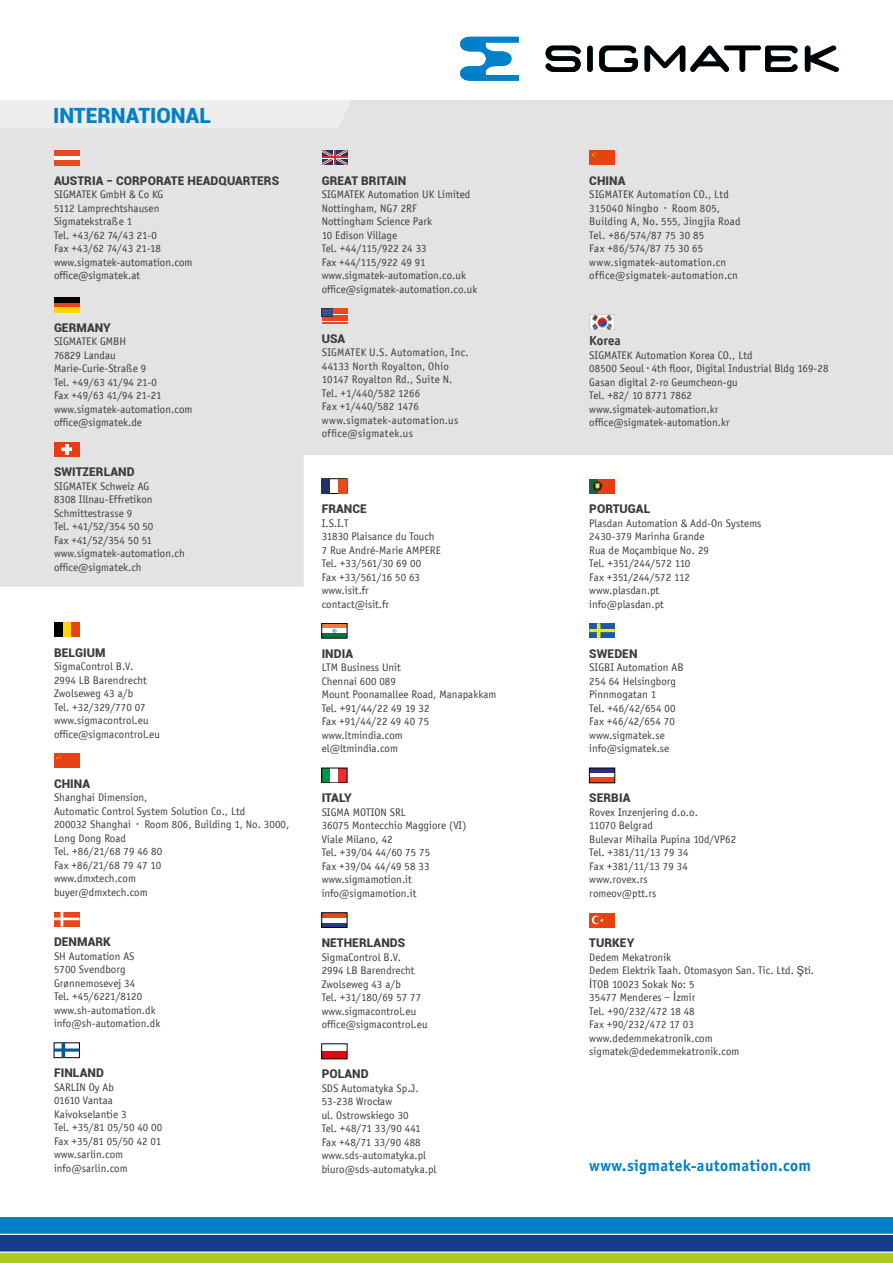
<style>
.page{position:relative;width:893px;height:1263px;background:#fff}
.page>*{position:absolute;margin:0;border:0;box-sizing:border-box;transform-origin:0 0}
.t1{font:900 21px "Roboto";color:#0080c9}
.t2{font:700 16.5px "Officina Sans EF";letter-spacing:.02em;color:#0080c9}
.t3{font:700 13.5px "Officina Sans EF";letter-spacing:.005em;color:#3c3c3b}
.t4{font:900 12px "Roboto";letter-spacing:.005em;color:#3c3c3b}
.t5{font:11.25px/13.5px "Officina Sans EF";letter-spacing:.005em;color:#3c3c3b}
.s1{font-family:"Arial"}
</style>
<div class="page">
<svg style="left:0;top:100px;width:893px;height:487px;fill:#e3e3e3"></svg>
<div style="left:0;top:100px;width:351px;height:28px;background:#ededed"></div>
<svg style="left:0;top:1217px;width:893px;height:46px;background:#3b7e90"></svg>
<svg style="left:546px;top:46px;width:35px;height:26px"></svg>
<div style="left:587px;top:46px;width:6px;height:26px;background:#000;border-radius:3px"></div>
<svg style="left:599px;top:46px;width:39px;height:26px"></svg>
<svg style="left:645px;top:46px;width:153px;height:26px"></svg>
<svg style="left:805px;top:45px;width:34px;height:27px"></svg>
<svg style="left:460px;top:37px;width:59px;height:44px"></svg>
<svg style="left:54px;top:154px;width:26px;height:10px"></svg>
<div style="left:54px;top:160px;width:25px;height:5px;background:#e84923"></div>
<div style="left:54px;top:150px;width:25px;height:5px;background:#e84923"></div>
<svg style="left:54px;top:302px;width:26px;height:5px"></svg>
<div style="left:54px;top:307px;width:26px;height:5px;background:#ffd408"></div>
<div style="left:54px;top:297px;width:26px;height:5px;background:#000"></div>
<div style="left:54px;top:442px;width:26px;height:15px;background:#e63e13"></div>
<hr style="left:65px;top:444px;width:4px;height:11px;background:#fff">
<svg style="left:61px;top:447px;width:11px;height:4px"></svg>
<div style="left:54px;top:622px;width:26px;height:15px;background:#ffd408"></div>
<div style="left:54px;top:622px;width:8px;height:15px;background:#000"></div>
<div style="left:71px;top:622px;width:9px;height:15px;background:#e74214"></div>
<div style="left:54px;top:753px;width:26px;height:15px;background:#e74214"></div>
<svg style="left:54px;top:912px;width:26px;height:14px"></svg>
<div style="left:54px;top:1043px;width:26px;height:15px;border:1px solid #010102"></div>
<svg style="left:54px;top:1043px;width:25px;height:15px"></svg>
<div style="left:322px;top:479px;width:25px;height:14px;background:#fff"></div>
<div style="left:322px;top:479px;width:25px;height:15px;border:1px solid #010102"></div>
<div style="left:322px;top:479px;width:8px;height:14px;background:#243267"></div>
<div style="left:339px;top:479px;width:8px;height:14px;background:#e84923"></div>
<div style="left:322px;top:623px;width:25px;height:5px;background:#ef7b3c"></div>
<div style="left:322px;top:633px;width:25px;height:5px;background:#00753e"></div>
<svg style="left:332px;top:629px;width:4px;height:4px"></svg>
<div style="left:322px;top:623px;width:25px;height:15px;border:1px solid #010102"></div>
<div style="left:322px;top:768px;width:8px;height:15px;background:#009646"></div>
<div style="left:339px;top:768px;width:8px;height:15px;background:#e72f38"></div>
<div style="left:322px;top:913px;width:25px;height:14px;background:#de4e1a"></div>
<div style="left:322px;top:917px;width:25px;height:5px;background:#fff"></div>
<div style="left:322px;top:922px;width:25px;height:5px;background:#1d3d87"></div>
<div style="left:322px;top:1051px;width:25px;height:8px;background:#e30613"></div>
<svg style="left:322px;top:150px;width:25px;height:15px"></svg>
<svg style="left:322px;top:308px;width:25px;height:15px"></svg>
<div style="left:589px;top:150px;width:26px;height:15px;background:#e74214"></div>
<svg style="left:591px;top:152px;width:5px;height:5px"></svg>
<img style="left:589px;top:314px;width:26px;height:15px">
<div style="left:589px;top:479px;width:26px;height:14px;background:#e63e13"></div>
<div style="left:589px;top:479px;width:8px;height:14px;background:#196539"></div>
<svg style="left:593px;top:481px;width:9px;height:10px"></svg>
<svg style="left:589px;top:623px;width:26px;height:15px"></svg>
<svg style="left:591px;top:777px;width:22px;height:1px"></svg>
<div style="left:589px;top:778px;width:26px;height:5px;background:#e84623"></div>
<div style="left:589px;top:768px;width:26px;height:5px;background:#2d2c80"></div>
<div style="left:589px;top:912px;width:26px;height:15px;background:#e74214"></div>
<svg style="left:592px;top:916px;width:12px;height:8px"></svg>
<h1 class="t1" style="left:53px;top:101px;width:159px">INTERNATIONAL</h1>
<p class="t4" style="left:54px;top:172px;width:227px">AUSTRIA − CORPORATE HEADQUARTERS</p>
<p class="t5" style="left:54px;top:188px;width:140px">SIGMATEK GmbH &amp; Co KG<br>5112 Lamprechtshausen<br>Sigmatekstraße 1<br>Tel. +43/62 74/43 21-0<br>Fax +43/62 74/43 21-18 www.sigmatek-automation.com office@sigmatek.at</p>
<p class="t4" style="left:54px;top:319px;width:58px">GERMANY</p>
<p class="t5" style="left:54px;top:335px;width:140px">SIGMATEK GMBH<br>76829 Landau<br>Marie-Curie-Straße 9<br>Tel. +49/63 41/94 21-0<br>Fax +49/63 41/94 21-21 www.sigmatek-automation.com office@sigmatek.de</p>
<p class="t4" style="left:54px;top:463px;width:82px">SWITZERLAND</p>
<p class="t5" style="left:54px;top:479px;width:132px">SIGMATEK Schweiz AG<br>8308 Illnau-Effretikon<br>Schmittestrasse 9<br>Tel. +41/52/354 50 50<br>Fax +41/52/354 50 51 www.sigmatek-automation.ch office@sigmatek.ch</p>
<p class="t4" style="left:54px;top:644px;width:53px">BELGIUM</p>
<p class="t5" style="left:54px;top:660px;width:107px">SigmaControl B.V.<br>2994 LB Barendrecht<br>Zwolseweg 43 a/b<br>Tel. +32/329/770 07 www.sigmacontrol.eu office@sigmacontrol.eu</p>
<p class="t4" style="left:54px;top:775px;width:38px">CHINA</p>
<p class="t5" style="left:54px;top:791px;width:237px">Shanghai Dimension,<br>Automatic Control System Solution Co., Ltd<br>200032 Shanghai · Room 806, Building 1, No. 3000,<br>Long Dong Road<br>Tel. +86/21/68 79 46 80<br>Fax +86/21/68 79 47 10<br>www.dmxtech.com<br>buyer@dmxtech.com</p>
<p class="t4" style="left:54px;top:933px;width:58px">DENMARK</p>
<p class="t5" style="left:54px;top:949px;width:108px">SH Automation AS<br>5700 Svendborg<br>Grønnemosevej 34<br>Tel. +45/6221/8120 www.sh-automation.dk info@sh-automation.dk</p>
<p class="t4" style="left:54px;top:1064px;width:51px">FINLAND</p>
<p class="t5" style="left:54px;top:1080px;width:110px">SARLIN Oy Ab<br>01610 Vantaa<br>Kaivokselantie 3<br>Tel. +35/81 05/50 40 00<br>Fax +35/81 05/50 42 01 www.sarlin.com info@sarlin.com</p>
<p class="t4" style="left:322px;top:172px;width:86px">GREAT BRITAIN</p>
<p class="t5" style="left:322px;top:188px;width:157px">SIGMATEK Automation UK Limited<br>Nottingham, NG7 2RF<br>Nottingham Science Park<br>10 Edison Village<br>Tel. +44/115/922 24 33<br>Fax +44/115/922 49 91 www.sigmatek-automation.co.uk office@sigmatek-automation.co.uk</p>
<p class="t4" style="left:322px;top:330px;width:25px">USA</p>
<p class="t5" style="left:322px;top:346px;width:149px">SIGMATEK U.S. Automation, Inc.<br>44133 North Royalton, Ohio<br>10147 Royalton Rd., Suite N.<br>Tel. +1/440/582 1266<br>Fax +1/440/582 1476 www.sigmatek-automation.us office@sigmatek.us</p>
<p class="t4" style="left:322px;top:500px;width:47px">FRANCE</p>
<p class="t5" style="left:322px;top:516px;width:121px">I.S.I.T<br>31830 Plaisance du Touch<br>7 Rue André-Marie AMPERE<br>Tel. +33/561/30 69 00<br>Fax +33/561/16 50 63 www.isit.fr<br>contact@isit.fr</p>
<p class="t4" style="left:322px;top:645px;width:33px">INDIA</p>
<p class="t5" style="left:322px;top:661px;width:176px">LTM Business Unit<br>Chennai 600 089<br>Mount Poonamallee Road, Manapakkam<br>Tel. +91/44/22 49 19 32<br>Fax +91/44/22 49 40 75 www.ltmindia.com<br>el@ltmindia.com</p>
<p class="t4" style="left:322px;top:789px;width:32px">ITALY</p>
<p class="t5" style="left:322px;top:805px;width:146px">SIGMA MOTION SRL<br>36075 Montecchio Maggiore (VI)<br>Viale Milano, 42<br>Tel. +39/04 44/60 75 75<br>Fax +39/04 44/49 58 33 www.sigmamotion.it info@sigmamotion.it</p>
<p class="t4" style="left:322px;top:934px;width:85px">NETHERLANDS</p>
<p class="t5" style="left:322px;top:950px;width:107px">SigmaControl B.V.<br>2994 LB Barendrecht<br>Zwolseweg 43 a/b<br>Tel. +31/180/69 57 77 www.sigmacontrol.eu office@sigmacontrol.eu</p>
<p class="t4" style="left:322px;top:1065px;width:49px">POLAND</p>
<p class="t5" style="left:322px;top:1081px;width:116px">SDS Automatyka Sp.J.<br>53-238 Wrocław<br>ul. Ostrowskiego 30<br>Tel. +48/71 33/90 441<br>Fax +48/71 33/90 488 www.sds-automatyka.pl biuro@sds-automatyka.pl</p>
<p class="t4" style="left:589px;top:172px;width:38px">CHINA</p>
<p class="t5" style="left:589px;top:188px;width:153px">SIGMATEK Automation CO., Ltd<br>315040 Ningbo · Room 805,<br>Building A, No. 555, Jingjia Road<br>Tel. +86/574/87 75 30 85<br>Fax +86/574/87 75 30 65 www.sigmatek-automation.cn office@sigmatek-automation.cn</p>
<p class="t3" style="left:589px;top:333px;width:33px">Korea</p>
<p class="t5" style="left:589px;top:348px;width:241px">SIGMATEK Automation Korea CO., Ltd<br>08500 Seoul · 4th floor, Digital Industrial Bldg 169-28<br>Gasan digital 2-ro Geumcheon-gu<br>Tel. +82/ 10 8771 7862<br>www.sigmatek-automation.kr office@sigmatek-automation.kr</p>
<p class="t4" style="left:589px;top:500px;width:63px">PORTUGAL</p>
<p class="t5" style="left:589px;top:516px;width:174px">Plasdan Automation &amp; Add-On Systems<br>2430-379 Marinha Grande<br>Rua de Moçambique No. 29<br>Tel. +351/244/572 110<br>Fax +351/244/572 112 www.plasdan.pt<br>info@plasdan.pt</p>
<p class="t4" style="left:589px;top:645px;width:50px">SWEDEN</p>
<p class="t5" style="left:589px;top:661px;width:96px">SIGBI Automation AB<br>254 64 Helsingborg<br>Pinnmogatan 1<br>Tel. +46/42/654 00<br>Fax +46/42/654 70 www.sigmatek.se info@sigmatek.se</p>
<p class="t4" style="left:589px;top:789px;width:43px">SERBIA</p>
<p class="t5" style="left:589px;top:805px;width:148px">Rovex Inzenjering d.o.o.<br>11070 Belgrad<br>Bulevar Mihaila Pupina 10d/VP62<br>Tel. +381/11/13 79 34<br>Fax +381/11/13 79 34 www.rovex.rs<br>romeov@ptt.rs</p>
<p class="t4" style="left:589px;top:934px;width:47px">TURKEY</p>
<p class="t5" style="left:589px;top:950px;width:226px">Dedem Mekatronik<br>Dedem Elektrik Taah. Otomasyon San. Tic. Ltd. <span class="s1">Ş</span>ti.<br><span class="s1">İ</span>TOB 10023 Sokak No: 5<br>35477 Menderes – <span class="s1">İ</span>zmir<br>Tel. +90/232/472 18 48<br>Fax +90/232/472 17 03 www.dedemmekatronik.com sigmatek@dedemmekatronik.com</p>
<h2 class="t2" style="left:589px;top:1156px;width:223px">www.sigmatek-automation.com</h2>
</div>
